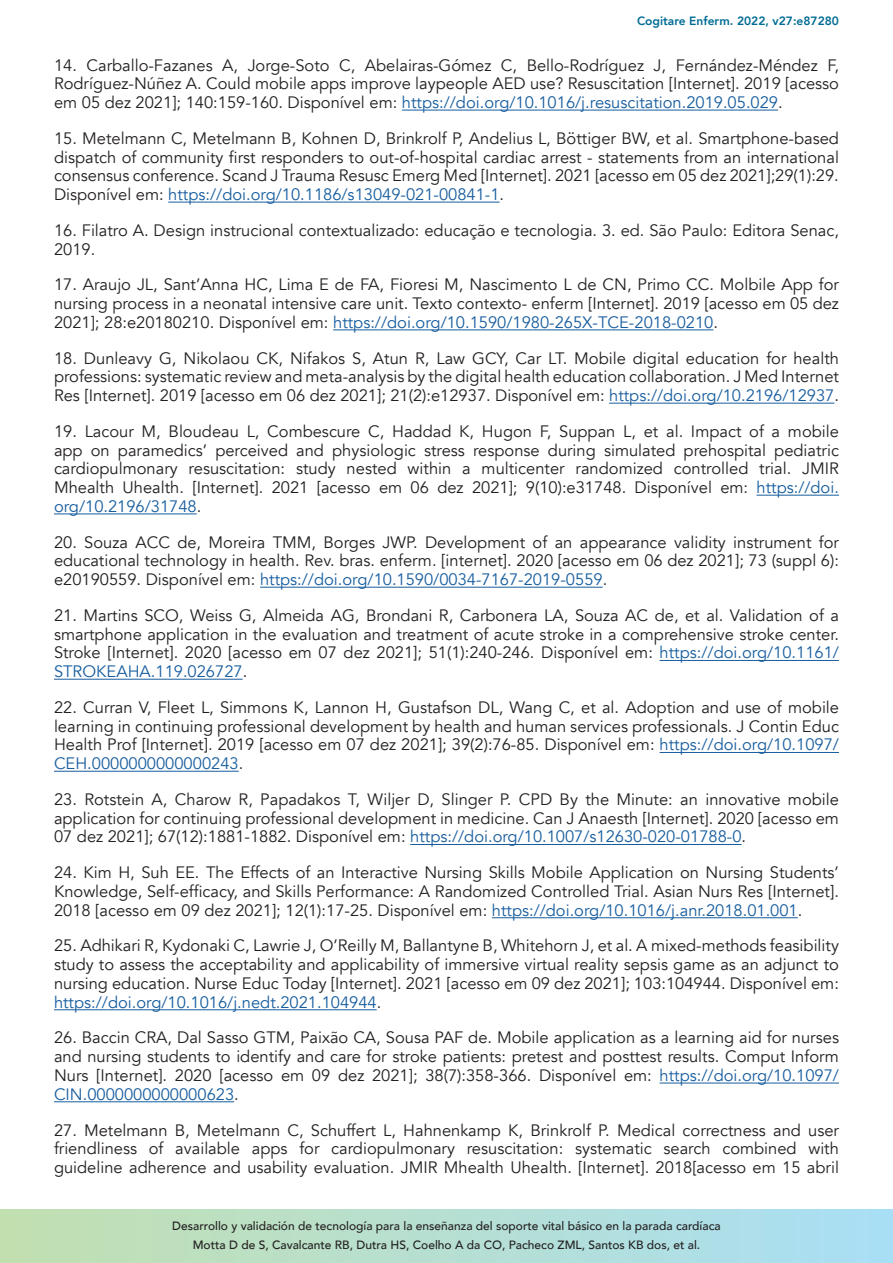
<style>
.page{position:relative;width:893px;height:1263px;background:#fff}
.page>*{position:absolute;margin:0;border:0;box-sizing:border-box;transform-origin:0 0}
.TEXTO{font:16.5px/18.8px "Avenir";color:#231f20;text-align:justify}
.t1{font:500 12px/18.6px "Avenir";color:#231f20;text-align:center}
.t2{font:800 12px "Avenir";color:#006c95}
.s1{color:#175d9e}
</style>
<div class="page">
<svg style="left:0;top:1209px;width:893px;height:54px;background:#b6dfd2"></svg>
<hr style="left:402px;top:110px;width:376px;height:1px;background:#175d9e">
<hr style="left:168px;top:202px;width:332px;height:1px;background:#175d9e">
<hr style="left:333px;top:329px;width:380px;height:1px;background:#175d9e">
<hr style="left:609px;top:403px;width:225px;height:1px;background:#175d9e">
<hr style="left:756px;top:495px;width:83px;height:1px;background:#175d9e">
<hr style="left:54px;top:513px;width:143px;height:1px;background:#175d9e">
<hr style="left:260px;top:587px;width:343px;height:1px;background:#175d9e">
<hr style="left:660px;top:660px;width:179px;height:1px;background:#175d9e">
<hr style="left:54px;top:679px;width:189px;height:1px;background:#175d9e">
<hr style="left:660px;top:752px;width:179px;height:1px;background:#175d9e">
<hr style="left:54px;top:771px;width:185px;height:1px;background:#175d9e">
<hr style="left:410px;top:844px;width:331px;height:1px;background:#175d9e">
<hr style="left:492px;top:917px;width:306px;height:1px;background:#175d9e">
<hr style="left:54px;top:1009px;width:323px;height:1px;background:#175d9e">
<hr style="left:660px;top:1082px;width:179px;height:1px;background:#175d9e">
<hr style="left:54px;top:1101px;width:180px;height:1px;background:#175d9e">
<p class="t2" style="left:637px;top:10px;width:203px">Cogitare Enferm. 2022, v27:e87280</p>
<p class="TEXTO" style="left:54px;top:56px;width:786px">14. Carballo-Fazanes A, Jorge-Soto C, Abelairas-Gómez C, Bello-Rodríguez J, Fernández-Méndez F, Rodríguez-Núñez A. Could mobile apps improve laypeople AED use? Resuscitation [Internet]. 2019 [acesso em 05 dez 2021]; 140:159-160. Disponível em: <span class="s1">https://doi.org/10.1016/j.resuscitation.2019.05.029</span>.</p>
<p class="TEXTO" style="left:54px;top:129px;width:786px">15. Metelmann C, Metelmann B, Kohnen D, Brinkrolf P, Andelius L, Böttiger BW, et al. Smartphone-based dispatch of community first responders to out-of-hospital cardiac arrest - statements from an international consensus conference. Scand J Trauma Resusc Emerg Med [Internet]. 2021 [acesso em 05 dez 2021];29(1):29.<br>Disponível em: <span class="s1">https://doi.org/10.1186/s13049-021-00841-1</span>.</p>
<p class="TEXTO" style="left:54px;top:221px;width:786px">16. Filatro A. Design instrucional contextualizado: educação e tecnologia. 3. ed. São Paulo: Editora Senac,<br>2019.</p>
<p class="TEXTO" style="left:54px;top:276px;width:786px">17. Araujo JL, Sant’Anna HC, Lima E de FA, Fioresi M, Nascimento L de CN, Primo CC. Molbile App for nursing process in a neonatal intensive care unit. Texto contexto- enferm [Internet]. 2019 [acesso em 05 dez 2021]; 28:e20180210. Disponível em: <span class="s1">https://doi.org/10.1590/1980-265X-TCE-2018-0210</span>.</p>
<p class="TEXTO" style="left:54px;top:349px;width:786px">18. Dunleavy G, Nikolaou CK, Nifakos S, Atun R, Law GCY, Car LT. Mobile digital education for health professions: systematic review and meta-analysis by the digital health education collaboration. J Med Internet Res [Internet]. 2019 [acesso em 06 dez 2021]; 21(2):e12937. Disponível em: <span class="s1">https://doi.org/10.2196/12937</span>.</p>
<p class="TEXTO" style="left:54px;top:422px;width:786px">19. Lacour M, Bloudeau L, Combescure C, Haddad K, Hugon F, Suppan L, et al. Impact of a mobile app on paramedics’ perceived and physiologic stress response during simulated prehospital pediatric cardiopulmonary resuscitation: study nested within a multicenter randomized controlled trial. JMIR Mhealth Uhealth. [Internet]. 2021 [acesso em 06 dez 2021]; 9(10):e31748. Disponível em: <span class="s1">https://doi. org/10.2196/31748</span>.</p>
<p class="TEXTO" style="left:54px;top:533px;width:786px">20. Souza ACC de, Moreira TMM, Borges JWP. Development of an appearance validity instrument for educational technology in health. Rev. bras. enferm. [internet]. 2020 [acesso em 06 dez 2021]; 73 (suppl 6): e20190559. Disponível em: <span class="s1">https://doi.org/10.1590/0034-7167-2019-0559</span>.</p>
<p class="TEXTO" style="left:54px;top:606px;width:786px">21. Martins SCO, Weiss G, Almeida AG, Brondani R, Carbonera LA, Souza AC de, et al. Validation of a smartphone application in the evaluation and treatment of acute stroke in a comprehensive stroke center.<br>Stroke [Internet]. 2020 [acesso em 07 dez 2021]; 51(1):240-246. Disponível em: <span class="s1">https://doi.org/10.1161/ STROKEAHA.119.026727</span>.</p>
<p class="TEXTO" style="left:54px;top:698px;width:787px">22. Curran V, Fleet L, Simmons K, Lannon H, Gustafson DL, Wang C, et al. Adoption and use of mobile learning in continuing professional development by health and human services professionals. J Contin Educ Health Prof [Internet]. 2019 [acesso em 07 dez 2021]; 39(2):76-85. Disponível em: <span class="s1">https://doi.org/10.1097/ CEH.0000000000000243</span>.</p>
<p class="TEXTO" style="left:54px;top:790px;width:786px">23. Rotstein A, Charow R, Papadakos T, Wiljer D, Slinger P. CPD By the Minute: an innovative mobile application for continuing professional development in medicine. Can J Anaesth [Internet]. 2020 [acesso em 07 dez 2021]; 67(12):1881-1882. Disponível em: <span class="s1">https://doi.org/10.1007/s12630-020-01788-0</span>.</p>
<p class="TEXTO" style="left:54px;top:863px;width:786px">24. Kim H, Suh EE. The Effects of an Interactive Nursing Skills Mobile Application on Nursing Students’ Knowledge, Self-efficacy, and Skills Performance: A Randomized Controlled Trial. Asian Nurs Res [Internet].<br>2018 [acesso em 09 dez 2021]; 12(1):17-25. Disponível em: <span class="s1">https://doi.org/10.1016/j.anr.2018.01.001</span>.</p>
<p class="TEXTO" style="left:54px;top:937px;width:786px">25. Adhikari R, Kydonaki C, Lawrie J, O’Reilly M, Ballantyne B, Whitehorn J, et al. A mixed-methods feasibility study to assess the acceptability and applicability of immersive virtual reality sepsis game as an adjunct to nursing education. Nurse Educ Today [Internet]. 2021 [acesso em 09 dez 2021]; 103:104944. Disponível em: <span class="s1">https://doi.org/10.1016/j.nedt.2021.104944</span>.</p>
<p class="TEXTO" style="left:54px;top:1029px;width:786px">26. Baccin CRA, Dal Sasso GTM, Paixão CA, Sousa PAF de. Mobile application as a learning aid for nurses and nursing students to identify and care for stroke patients: pretest and posttest results. Comput Inform Nurs [Internet]. 2020 [acesso em 09 dez 2021]; 38(7):358-366. Disponível em: <span class="s1">https://doi.org/10.1097/ CIN.0000000000000623</span>.</p>
<p class="TEXTO" style="left:54px;top:1121px;width:786px">27. Metelmann B, Metelmann C, Schuffert L, Hahnenkamp K, Brinkrolf P. Medical correctness and user friendliness of available apps for cardiopulmonary resuscitation: systematic search combined with guideline adherence and usability evaluation. JMIR Mhealth Uhealth. [Internet]. 2018[acesso em 15 abril</p>
<p class="t1" style="left:172px;top:1216px;width:550px">Desarrollo y validación de tecnología para la enseñanza del soporte vital básico en la parada cardíaca<br>Motta D de S, Cavalcante RB, Dutra HS, Coelho A da CO, Pacheco ZML, Santos KB dos, et al.</p>
</div>
